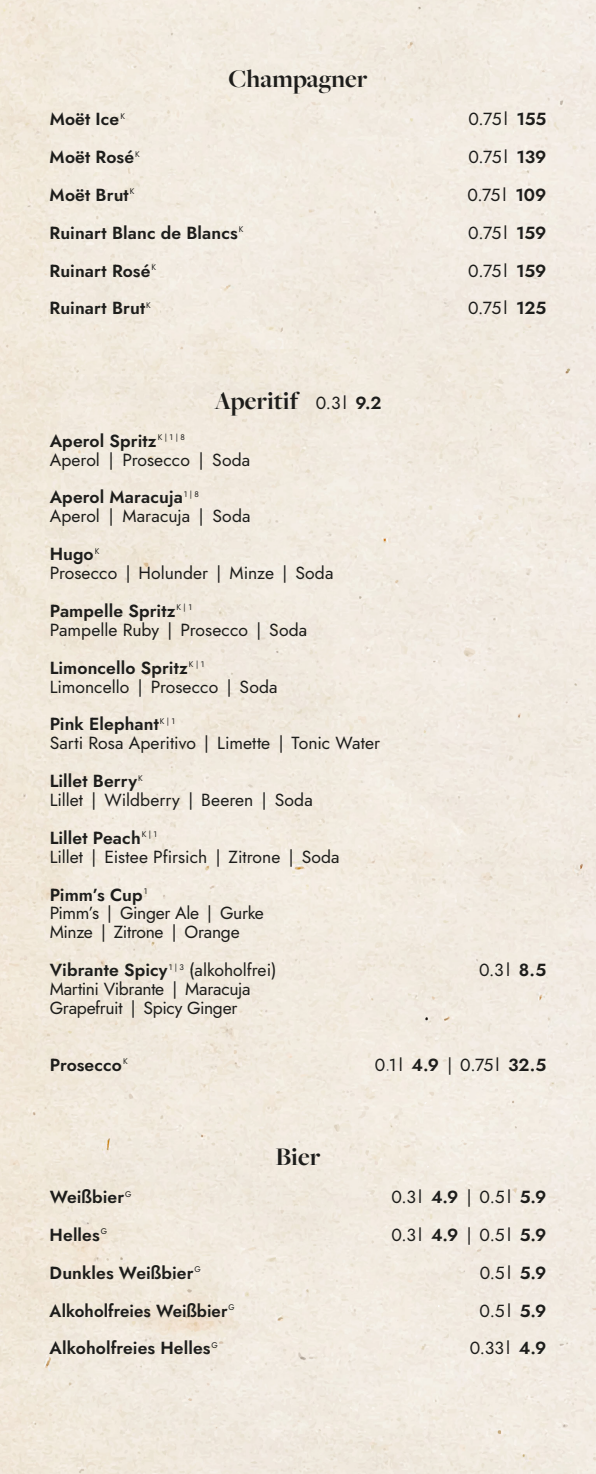
<style>
.page{position:relative;width:596px;height:1474px;background:#fff}
.page>*{position:absolute;margin:0;border:0;box-sizing:border-box;transform-origin:0 0}
.t1{font:700 26.25px "Freight Big Pro";color:#1d1d1b}
.t2{font:17.5px "Jost";color:#1d1d1b}
.t3{font:600 17.5px "Jost";letter-spacing:.005em;color:#1d1d1b}
.t4{font:17.5px "Jost";letter-spacing:-.02em;color:#1d1d1b}
.t5{font:17.5px "Jost";letter-spacing:-.025em;color:#1d1d1b}
.t6{font:600 17.5px "Jost";letter-spacing:.005em;color:#1d1d1b;scale:.96 1}
.s1{font-weight:600}
.s2{font-family:"Jost";font-weight:400;font-size:17.5px}
.s3{font-family:"Jost";font-weight:600;font-size:17.5px}
.s4{font-weight:400}
.s5{color:#fff}
</style>
<div class="page">
<div style="left:0;top:0;width:595px;height:1473px;background:#f1eadf"></div>
<p class="t1" style="left:228px;top:62px;width:140px">Champagner</p>
<p class="t3" style="left:50px;top:107px;width:77px">Moët Ice<sup>K</sup></p>
<p class="t2" style="left:468px;top:107px;width:79px">0.75l <span class="s1">155</span></p>
<p class="t3" style="left:50px;top:145px;width:91px">Moët Rosé<sup>K</sup></p>
<p class="t2" style="left:468px;top:145px;width:79px">0.75l <span class="s1">139</span></p>
<p class="t3" style="left:50px;top:183px;width:86px">Moët Brut<sup>K</sup></p>
<p class="t2" style="left:467px;top:183px;width:80px">0.75l <span class="s1">109</span></p>
<p class="t3" style="left:50px;top:221px;width:195px">Ruinart Blanc de Blancs<sup>K</sup></p>
<p class="t2" style="left:468px;top:221px;width:79px">0.75l <span class="s1">159</span></p>
<p class="t3" style="left:50px;top:258px;width:108px">Ruinart Rosé<sup>K</sup></p>
<p class="t2" style="left:468px;top:258px;width:79px">0.75l <span class="s1">159</span></p>
<p class="t3" style="left:50px;top:296px;width:103px">Ruinart Brut<sup>K</sup></p>
<p class="t2" style="left:468px;top:296px;width:80px">0.75l <span class="s1">125</span></p>
<p class="t1" style="left:214px;top:383px;width:168px">Aperitif <span class="s2">0.3l</span> <span class="s3">9.2</span></p>
<p class="t3" style="left:50px;top:428px;width:136px">Aperol Spritz<sup>K</sup> <sup>|</sup> <sup>1</sup> <sup>|</sup> <sup>8</sup></p>
<p class="t2" style="left:50px;top:447px;width:202px">Aperol | Prosecco | Soda</p>
<p class="t3" style="left:50px;top:485px;width:151px">Aperol Maracuja<sup>1</sup> <sup>|</sup> <sup>8</sup></p>
<p class="t2" style="left:50px;top:504px;width:202px">Aperol | Maracuja | Soda</p>
<p class="t3" style="left:50px;top:542px;width:51px">Hugo<sup>K</sup></p>
<p class="t2" style="left:50px;top:561px;width:285px">Prosecco | Holunder | Minze | Soda</p>
<p class="t3" style="left:50px;top:599px;width:144px">Pampelle Spritz<sup>K</sup> <sup>|</sup> <sup>1</sup></p>
<p class="t2" style="left:50px;top:617px;width:259px">Pampelle Ruby | Prosecco | Soda</p>
<p class="t3" style="left:50px;top:655px;width:156px">Limoncello Spritz<sup>K</sup> <sup>|</sup> <sup>1</sup></p>
<p class="t2" style="left:50px;top:674px;width:229px">Limoncello | Prosecco | Soda</p>
<p class="t3" style="left:50px;top:712px;width:127px">Pink Elephant<sup>K</sup> <sup>|</sup> <sup>1</sup></p>
<p class="t2" style="left:50px;top:731px;width:332px">Sarti Rosa Aperitivo | Limette | Tonic Water</p>
<p class="t3" style="left:50px;top:769px;width:94px">Lillet Berry<sup>K</sup></p>
<p class="t2" style="left:50px;top:788px;width:264px">Lillet | Wildberry | Beeren | Soda</p>
<p class="t3" style="left:50px;top:825px;width:109px">Lillet Peach<sup>K</sup> <sup>|</sup> <sup>1</sup></p>
<p class="t2" style="left:50px;top:844px;width:291px">Lillet | Eistee Pfirsich | Zitrone | Soda</p>
<p class="t3" style="left:50px;top:882px;width:99px">Pimm’s Cup<sup>1</sup></p>
<p class="t5" style="left:50px;top:901px;width:216px">Pimm’s | Ginger Ale | Gurke</p>
<p class="t4" style="left:50px;top:920px;width:191px">Minze | Zitrone | Orange</p>
<p class="t3" style="left:50px;top:958px;width:228px">Vibrante Spicy<sup>1</sup> <sup>|</sup> <sup>3</sup> <span class="s4">(alkoholfrei)</span></p>
<p class="t2" style="left:479px;top:958px;width:69px">0.3l <span class="s1">8.5</span></p>
<p class="t4" style="left:50px;top:977px;width:202px">Martini Vibrante | Maracuja</p>
<p class="t4" style="left:50px;top:995px;width:189px">Grapefruit | Spicy Ginger</p>
<p class="t3" style="left:50px;top:1052px;width:79px">Prosecco<sup>K</sup></p>
<p class="t2" style="left:374px;top:1052px;width:173px">0<span class="s5">.</span>1 l <span class="s1">4.9</span> | 0.75l <span class="s1">32.5</span></p>
<p class="t1" style="left:275px;top:1139px;width:46px">Bier</p>
<p class="t3" style="left:50px;top:1184px;width:83px">Weißbier<sup>G</sup></p>
<p class="t2" style="left:391px;top:1184px;width:156px">0.3l <span class="s1">4.9</span> | 0.5l <span class="s1">5.9</span></p>
<p class="t3" style="left:50px;top:1222px;width:59px">Helles<sup>G</sup></p>
<p class="t2" style="left:391px;top:1222px;width:156px">0.3l <span class="s1">4.9</span> | 0.5l <span class="s1">5.9</span></p>
<p class="t3" style="left:50px;top:1260px;width:153px">Dunkles Weißbier<sup>G</sup></p>
<p class="t2" style="left:479px;top:1260px;width:68px">0.5l <span class="s1">5.9</span></p>
<p class="t6" style="left:50px;top:1298px;width:194px">Alkoholfreies Weißbier<sup>G</sup></p>
<p class="t2" style="left:479px;top:1298px;width:68px">0.5l <span class="s1">5.9</span></p>
<p class="t3" style="left:50px;top:1336px;width:170px">Alkoholfreies Helles<sup>G</sup></p>
<p class="t2" style="left:469px;top:1336px;width:78px">0.33l <span class="s1">4.9</span></p>
</div>
